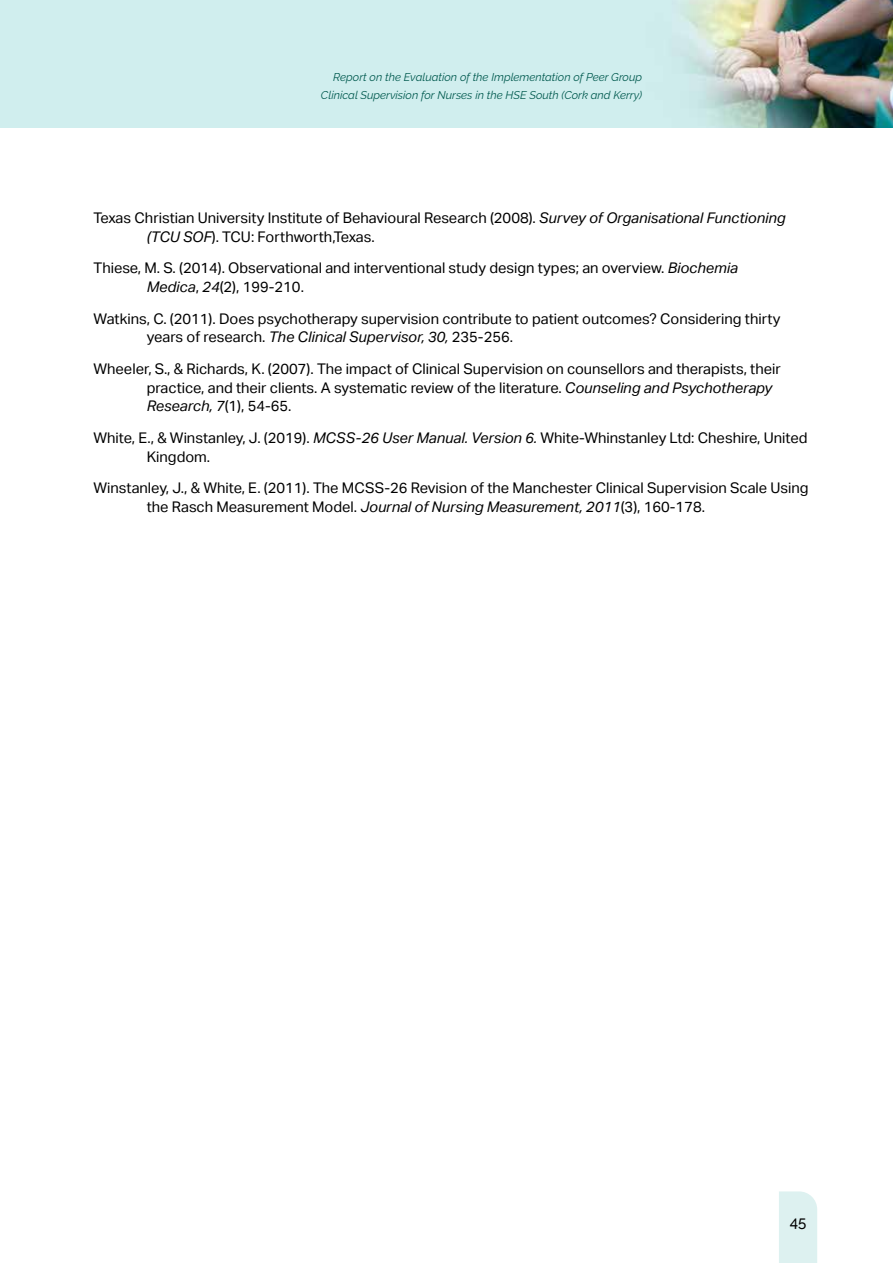
<style>
.page{position:relative;width:893px;height:1263px;background:#fff}
.page>*{position:absolute;margin:0;border:0;box-sizing:border-box;transform-origin:0 0}
.t1{font:500 15px "Raleway";color:#000}
.t2{font:14.7px/18.8px "Aktiv Grotesk";color:#000}
.t3{font:italic 11.25px/18px "Raleway";color:#00594e;text-align:right}
.s1{font-style:italic}
</style>
<div class="page">
<div style="left:779px;top:1191px;width:38px;height:72px;background:#ddf1f0"></div>
<img style="left:0;top:0;width:893px;height:128px">
<p class="t3" style="left:321px;top:68px;width:323px">Report on the Evaluation of the Implementation of Peer Group<br>Clinical Supervision for Nurses in the HSE South (Cork and Kerry)</p>
<p class="t2" style="left:147px;top:209px;width:640px;text-indent:-53px">Texas Christian University Institute of Behavioural Research (2008). <span class="s1">Survey of Organisational Functioning (TCU SOF</span>). TCU: Forthworth,Texas.</p>
<p class="t2" style="left:147px;top:259px;width:593px;text-indent:-53px">Thiese, M. S. (2014). Observational and interventional study design types; an overview. <span class="s1">Biochemia<br>Medica</span>, <span class="s1">24</span>(2), 199-210.</p>
<p class="t2" style="left:147px;top:309px;width:635px;text-indent:-53px">Watkins, C. (2011). Does psychotherapy supervision contribute to patient outcomes? Considering thirty years of research. <span class="s1">The Clinical Supervisor, 30,</span> 235-256.</p>
<p class="t2" style="left:147px;top:359px;width:636px;text-indent:-53px">Wheeler, S., &amp; Richards, K. (2007). The impact of Clinical Supervision on counsellors and therapists, their practice, and their clients. A systematic review of the literature. <span class="s1">Counseling and Psychotherapy<br>Research, 7</span>(1), 54-65.</p>
<p class="t2" style="left:147px;top:428px;width:662px;text-indent:-53px">White, E., &amp; Winstanley, J. (2019). <span class="s1">MCSS-26 User Manual. Version 6.</span> White-Whinstanley Ltd: Cheshire, United<br>Kingdom.</p>
<p class="t2" style="left:147px;top:479px;width:663px;text-indent:-53px">Winstanley, J., &amp; White, E. (2011). The MCSS-26 Revision of the Manchester Clinical Supervision Scale Using the Rasch Measurement Model. <span class="s1">Journal of Nursing Measurement, 2011</span>(3), 160-178.</p>
<p class="t1" style="left:790px;top:1213px;width:18px">45</p>
</div>
